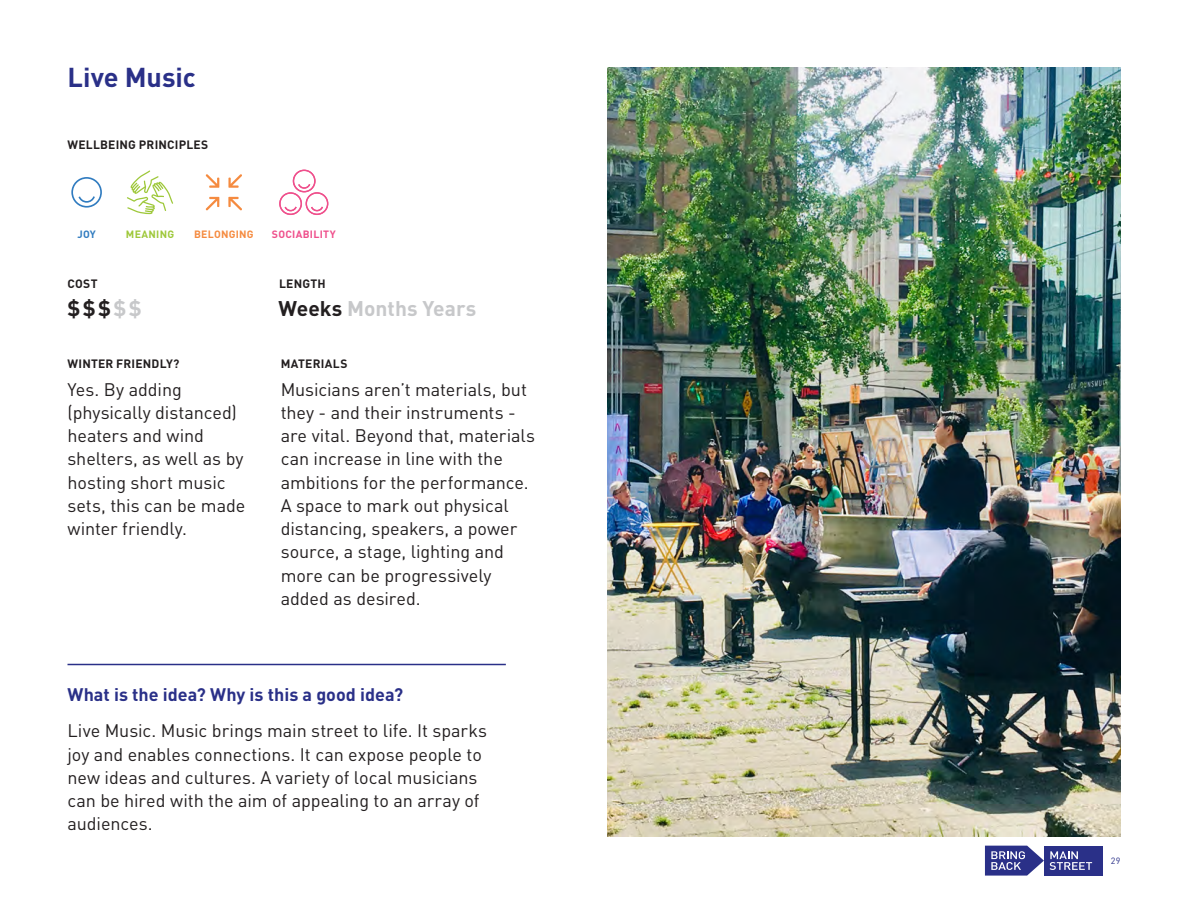
<style>
.page{position:relative;width:1188px;height:918px;background:#fff}
.page>*{position:absolute;margin:0;border:0;box-sizing:border-box;transform-origin:0 0}
.t1{font:700 27px "DIN";letter-spacing:-.005em;color:#2a3088}
.t2{font:700 21px "DIN";color:#c7c8ca}
.t3{font:700 21px "DIN";color:#231f20}
.t4{font:18px/23.2px "DIN";letter-spacing:-.005em;color:#231f20}
.t5{font:700 18px "DIN";color:#2a3088}
.t6{font:700 12px "DIN";letter-spacing:.02em;color:#231f20}
.t7{font:700 10.5px "DIN";letter-spacing:.025em;color:#ef508c}
.t8{font:700 10.5px "DIN";letter-spacing:.02em;color:#f58b40}
.t9{font:700 10.5px "DIN";letter-spacing:.02em;color:#9ec83a}
.t10{font:700 10.5px "DIN";color:#317cc0}
.t11{font:9px "DIN";color:#2a3088}
.s1{color:#c7c8ca}
.s2{color:#231f20}
</style>
<div class="page">
<div style="left:1044px;top:846px;width:59px;height:30px;background:#2a3088"></div>
<svg style="left:1050px;top:851px;width:42px;height:19px"></svg>
<svg style="left:985px;top:846px;width:59px;height:30px"></svg>
<hr style="left:68px;top:664px;width:438px;height:1px;background:#2a3088">
<svg style="left:71px;top:177px;width:31px;height:31px"></svg>
<svg style="left:127px;top:170px;width:46px;height:44px"></svg>
<svg style="left:228px;top:197px;width:14px;height:13px"></svg>
<svg style="left:206px;top:197px;width:13px;height:13px"></svg>
<svg style="left:206px;top:174px;width:36px;height:14px"></svg>
<svg style="left:293px;top:170px;width:23px;height:22px"></svg>
<div style="left:293px;top:170px;width:23px;height:23px;border:1px solid #ef508c;border-radius:50%"></div>
<svg style="left:297px;top:182px;width:15px;height:7px"></svg>
<svg style="left:279px;top:192px;width:23px;height:23px"></svg>
<div style="left:279px;top:192px;width:23px;height:23px;border:1px solid #ef508c;border-radius:50%"></div>
<svg style="left:283px;top:205px;width:15px;height:7px"></svg>
<svg style="left:306px;top:192px;width:22px;height:23px"></svg>
<div style="left:305px;top:192px;width:23px;height:23px;border:1px solid #ef508c;border-radius:50%"></div>
<svg style="left:310px;top:205px;width:14px;height:7px"></svg>
<img style="left:608px;top:68px;width:512px;height:769px">
<p class="t1" style="left:68px;top:59px;width:130px">Live Music</p>
<p class="t6" style="left:68px;top:137px;width:142px">WELLBEING PRINCIPLES</p>
<p class="t10" style="left:77px;top:227px;width:20px">JOY</p>
<p class="t9" style="left:126px;top:227px;width:50px">MEANING</p>
<p class="t8" style="left:194px;top:227px;width:61px">BELONGING</p>
<p class="t7" style="left:272px;top:227px;width:65px">SOCIABILITY</p>
<p class="t6" style="left:68px;top:275px;width:32px">COST</p>
<p class="t6" style="left:279px;top:275px;width:48px">LENGTH</p>
<p class="t3" style="left:68px;top:295px;width:76px">$ $ $ <span class="s1">$ $</span></p>
<p class="t2" style="left:279px;top:295px;width:199px"><span class="s2">Weeks</span> Months Years</p>
<p class="t6" style="left:68px;top:356px;width:113px">WINTER FRIENDLY?</p>
<p class="t6" style="left:281px;top:356px;width:68px">MATERIALS</p>
<p class="t4" style="left:68px;top:377px;width:116px">Yes. By adding</p>
<p class="t4" style="left:281px;top:377px;width:248px">Musicians aren’t materials, but</p>
<p class="t4" style="left:68px;top:400px;width:171px">(physically distanced)</p>
<p class="t4" style="left:281px;top:400px;width:237px">they - and their instruments -</p>
<p class="t4" style="left:68px;top:424px;width:138px">heaters and wind</p>
<p class="t4" style="left:281px;top:424px;width:256px">are vital. Beyond that, materials</p>
<p class="t4" style="left:68px;top:447px;width:178px">shelters, as well as by</p>
<p class="t4" style="left:281px;top:447px;width:224px">can increase in line with the</p>
<p class="t4" style="left:68px;top:470px;width:160px">hosting short music</p>
<p class="t4" style="left:281px;top:470px;width:250px">ambitions for the performance.</p>
<p class="t4" style="left:68px;top:493px;width:179px">sets, this can be made</p>
<p class="t4" style="left:281px;top:493px;width:230px">A space to mark out physical</p>
<p class="t4" style="left:68px;top:517px;width:121px">winter friendly.</p>
<p class="t4" style="left:281px;top:517px;width:238px">distancing, speakers, a power</p>
<p class="t4" style="left:281px;top:540px;width:225px">source, a stage, lighting and</p>
<p class="t4" style="left:281px;top:563px;width:212px">more can be progressively</p>
<p class="t4" style="left:281px;top:586px;width:142px">added as desired.</p>
<p class="t5" style="left:68px;top:682px;width:337px">What is the idea? Why is this a good idea?</p>
<p class="t4" style="left:68px;top:719px;width:421px">Live Music. Music brings main street to life. It sparks joy and enables connections. It can expose people to new ideas and cultures. A variety of local musicians can be hired with the aim of appealing to an array of audiences.</p>
<p class="t11" style="left:1111px;top:855px;width:11px">29</p>
</div>
